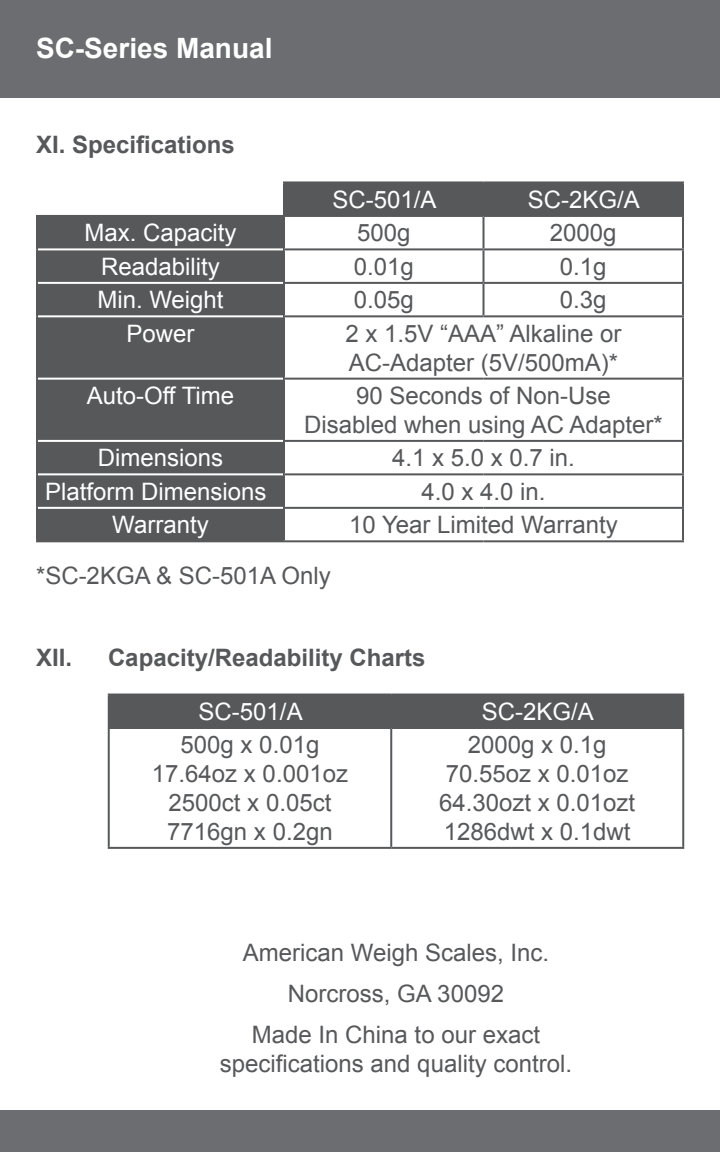
<style>
.page{position:relative;width:720px;height:1152px;background:#fff}
.page>*{position:absolute;margin:0;border:0;box-sizing:border-box;transform-origin:0 0}
.t1{font:700 28px "Arial";color:#fff}
.Plain{font:24px/28.8px "Arial";color:#57585a;text-align:center}
.t2{font:24px "Arial";color:#fff}
.Instruction_Header{font:700 24px "Arial";color:#57585a}
</style>
<div class="page">
<div style="left:0;top:1111px;width:720px;height:41px;background:#6c6d70"></div>
<div style="left:0;top:0;width:720px;height:97px;background:#6c6d70"></div>
<div style="left:285px;top:183px;width:397px;height:32px;background:#57585a"></div>
<div style="left:38px;top:217px;width:245px;height:323px;background:#57585a"></div>
<hr style="left:283px;top:181px;width:201px;height:2px;background:#57585a">
<hr style="left:283px;top:183px;width:2px;height:32px;background:#57585a">
<hr style="left:484px;top:181px;width:200px;height:2px;background:#57585a">
<hr style="left:482px;top:183px;width:2px;height:32px;background:#57585a">
<hr style="left:682px;top:183px;width:2px;height:32px;background:#57585a">
<hr style="left:36px;top:217px;width:2px;height:32px;background:#57585a">
<hr style="left:284px;top:215px;width:200px;height:2px;background:#57585a">
<hr style="left:283px;top:217px;width:2px;height:31px;background:#57585a">
<hr style="left:484px;top:215px;width:200px;height:2px;background:#57585a">
<hr style="left:482px;top:217px;width:2px;height:31px;background:#57585a">
<hr style="left:682px;top:217px;width:2px;height:31px;background:#57585a">
<hr style="left:36px;top:249px;width:2px;height:34px;background:#57585a">
<hr style="left:283px;top:248px;width:201px;height:2px;background:#57585a">
<hr style="left:283px;top:250px;width:2px;height:32px;background:#57585a">
<hr style="left:484px;top:248px;width:200px;height:2px;background:#57585a">
<hr style="left:482px;top:250px;width:2px;height:32px;background:#57585a">
<hr style="left:682px;top:250px;width:2px;height:32px;background:#57585a">
<hr style="left:36px;top:283px;width:2px;height:33px;background:#57585a">
<hr style="left:283px;top:282px;width:201px;height:2px;background:#57585a">
<hr style="left:283px;top:284px;width:2px;height:31px;background:#57585a">
<hr style="left:484px;top:282px;width:200px;height:2px;background:#57585a">
<hr style="left:482px;top:284px;width:2px;height:31px;background:#57585a">
<hr style="left:682px;top:284px;width:2px;height:31px;background:#57585a">
<hr style="left:36px;top:316px;width:2px;height:63px;background:#57585a">
<hr style="left:283px;top:315px;width:201px;height:2px;background:#57585a">
<hr style="left:283px;top:317px;width:2px;height:61px;background:#57585a">
<hr style="left:484px;top:315px;width:200px;height:2px;background:#57585a">
<hr style="left:682px;top:317px;width:2px;height:61px;background:#57585a">
<hr style="left:36px;top:379px;width:2px;height:62px;background:#57585a">
<hr style="left:283px;top:378px;width:201px;height:2px;background:#57585a">
<hr style="left:283px;top:380px;width:2px;height:60px;background:#57585a">
<hr style="left:484px;top:378px;width:200px;height:2px;background:#57585a">
<hr style="left:682px;top:380px;width:2px;height:60px;background:#57585a">
<hr style="left:36px;top:441px;width:2px;height:33px;background:#57585a">
<hr style="left:283px;top:440px;width:201px;height:2px;background:#57585a">
<hr style="left:283px;top:442px;width:2px;height:31px;background:#57585a">
<hr style="left:484px;top:440px;width:200px;height:2px;background:#57585a">
<hr style="left:682px;top:442px;width:2px;height:31px;background:#57585a">
<hr style="left:36px;top:474px;width:2px;height:34px;background:#57585a">
<hr style="left:283px;top:473px;width:201px;height:2px;background:#57585a">
<hr style="left:283px;top:475px;width:2px;height:32px;background:#57585a">
<hr style="left:484px;top:473px;width:200px;height:2px;background:#57585a">
<hr style="left:682px;top:475px;width:2px;height:32px;background:#57585a">
<hr style="left:36px;top:508px;width:2px;height:32px;background:#57585a">
<hr style="left:283px;top:507px;width:201px;height:2px;background:#57585a">
<hr style="left:283px;top:509px;width:2px;height:31px;background:#57585a">
<hr style="left:484px;top:507px;width:200px;height:2px;background:#57585a">
<hr style="left:682px;top:509px;width:2px;height:31px;background:#57585a">
<hr style="left:284px;top:540px;width:200px;height:2px;background:#57585a">
<hr style="left:484px;top:540px;width:200px;height:2px;background:#57585a">
<hr style="left:38px;top:248px;width:245px;height:2px;background:#fff">
<hr style="left:38px;top:282px;width:245px;height:2px;background:#fff">
<hr style="left:38px;top:315px;width:245px;height:2px;background:#fff">
<hr style="left:38px;top:378px;width:245px;height:2px;background:#fff">
<hr style="left:38px;top:440px;width:245px;height:2px;background:#fff">
<hr style="left:38px;top:473px;width:245px;height:2px;background:#fff">
<hr style="left:38px;top:507px;width:245px;height:2px;background:#fff">
<hr style="left:36px;top:215px;width:248px;height:2px;background:#57585a">
<hr style="left:36px;top:540px;width:248px;height:2px;background:#57585a">
<div style="left:110px;top:696px;width:572px;height:31px;background:#57585a"></div>
<hr style="left:108px;top:694px;width:283px;height:2px;background:#57585a">
<hr style="left:108px;top:696px;width:2px;height:31px;background:#57585a">
<hr style="left:391px;top:694px;width:293px;height:2px;background:#57585a">
<hr style="left:390px;top:696px;width:2px;height:31px;background:#57585a">
<hr style="left:682px;top:696px;width:2px;height:31px;background:#57585a">
<hr style="left:108px;top:727px;width:283px;height:2px;background:#57585a">
<hr style="left:108px;top:729px;width:2px;height:118px;background:#57585a">
<hr style="left:391px;top:727px;width:293px;height:2px;background:#57585a">
<hr style="left:390px;top:729px;width:2px;height:118px;background:#57585a">
<hr style="left:682px;top:729px;width:2px;height:118px;background:#57585a">
<hr style="left:108px;top:847px;width:283px;height:2px;background:#57585a">
<hr style="left:391px;top:847px;width:293px;height:2px;background:#57585a">
<p class="t1" style="left:36px;top:29px;width:238px">SC-Series Manual</p>
<p class="Instruction_Header" style="left:36px;top:129px;width:200px">XI. Specifications</p>
<p class="t2" style="left:332px;top:184px;width:106px">SC-501/A</p>
<p class="t2" style="left:528px;top:184px;width:114px">SC-2KG/A</p>
<p class="t2" style="left:84px;top:217px;width:154px">Max. Capacity</p>
<p class="Plain" style="left:357px;top:219px;width:55px">500g</p>
<p class="Plain" style="left:550px;top:219px;width:68px">2000g</p>
<p class="t2" style="left:101px;top:251px;width:120px">Readability</p>
<p class="Plain" style="left:354px;top:252px;width:62px">0.01g</p>
<p class="Plain" style="left:560px;top:252px;width:48px">0.1g</p>
<p class="t2" style="left:97px;top:284px;width:128px">Min. Weight</p>
<p class="Plain" style="left:354px;top:286px;width:62px">0.05g</p>
<p class="Plain" style="left:560px;top:286px;width:48px">0.3g</p>
<p class="t2" style="left:126px;top:318px;width:70px">Power</p>
<p class="Plain" style="left:345px;top:319px;width:278px;text-align:left">2 x 1.5V “AAA” Alkaline or<br>AC-Adapter (5V/500mA)*</p>
<p class="t2" style="left:87px;top:380px;width:149px">Auto-Off Time</p>
<p class="Plain" style="left:304px;top:382px;width:360px">90 Seconds of Non-Use<br>Disabled when using AC Adapter*</p>
<p class="t2" style="left:98px;top:442px;width:127px">Dimensions</p>
<p class="Plain" style="left:392px;top:444px;width:184px">4.1 x 5.0 x 0.7 in.</p>
<p class="t2" style="left:45px;top:476px;width:223px">Platform Dimensions</p>
<p class="Plain" style="left:421px;top:477px;width:126px">4.0 x 4.0 in.</p>
<p class="t2" style="left:112px;top:509px;width:98px">Warranty</p>
<p class="Plain" style="left:349px;top:511px;width:270px">10 Year Limited Warranty</p>
<p class="Plain" style="left:36px;top:561px;width:296px">*SC-2KGA &amp; SC-501A Only</p>
<p class="Instruction_Header" style="left:36px;top:641px;width:38px">XII.</p>
<p class="Instruction_Header" style="left:108px;top:641px;width:319px">Capacity/Readability Charts</p>
<p class="t2" style="left:199px;top:696px;width:106px">SC-501/A</p>
<p class="t2" style="left:482px;top:696px;width:114px">SC-2KG/A</p>
<p class="Plain" style="left:181px;top:731px;width:140px">500g x 0.01g</p>
<p class="Plain" style="left:152px;top:760px;width:198px">17.64oz x 0.001oz</p>
<p class="Plain" style="left:169px;top:788px;width:164px">2500ct x 0.05ct</p>
<p class="Plain" style="left:167px;top:817px;width:167px">7716gn x 0.2gn</p>
<p class="Plain" style="left:468px;top:731px;width:140px">2000g x 0.1g</p>
<p class="Plain" style="left:446px;top:760px;width:184px">70.55oz x 0.01oz</p>
<p class="Plain" style="left:439px;top:788px;width:198px">64.30ozt x 0.01ozt</p>
<p class="Plain" style="left:444px;top:817px;width:188px">1286dwt x 0.1dwt</p>
<p class="Plain" style="left:243px;top:939px;width:308px">American Weigh Scales, Inc.</p>
<p class="Plain" style="left:288px;top:980px;width:218px">Norcross, GA 30092</p>
<p class="Plain" style="left:220px;top:1021px;width:354px">Made In China to our exact specifications and quality control.</p>
</div>
